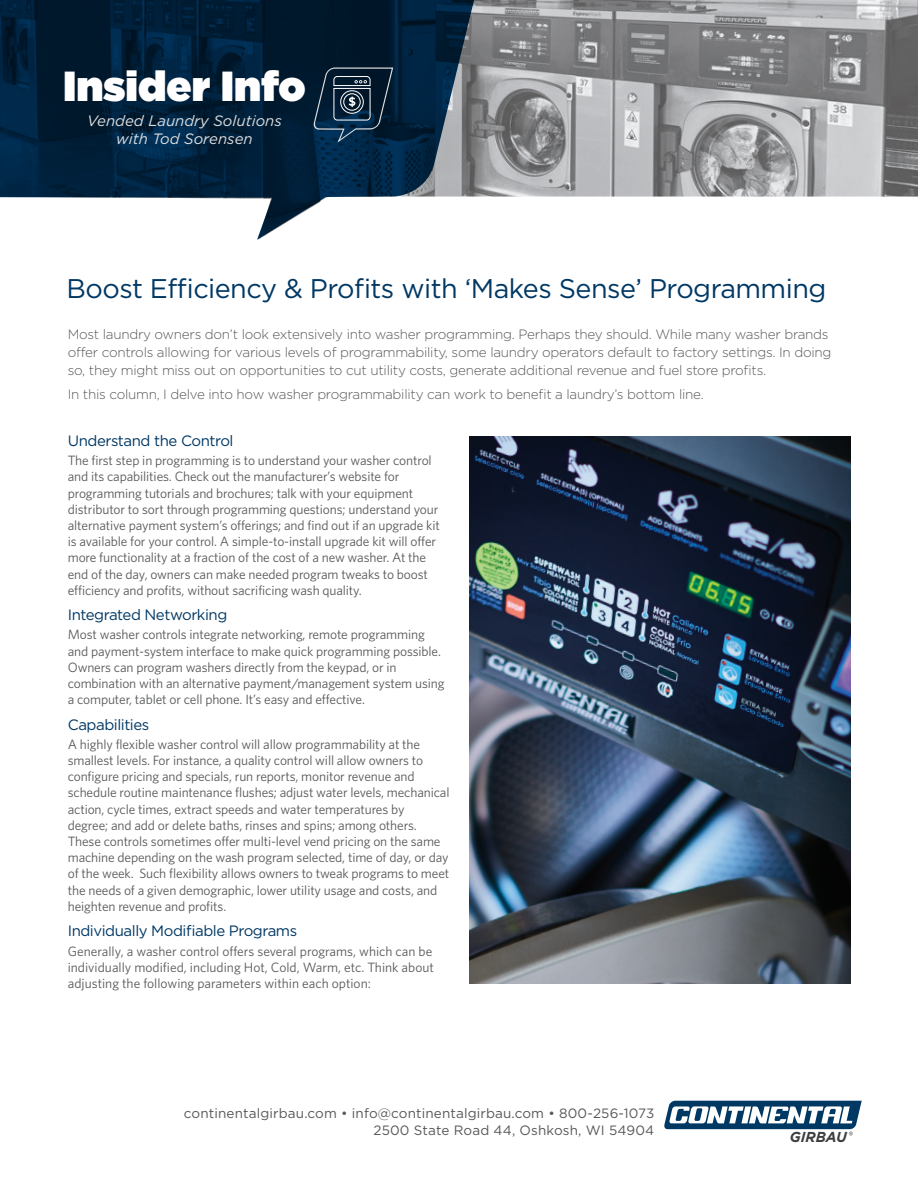
<style>
.page{position:relative;width:918px;height:1188px;background:#fff}
.page>*{position:absolute;margin:0;border:0;box-sizing:border-box;transform-origin:0 0}
.Market_Segment{font:900 42px "Gotham";color:#fff}
.Headline{font:27px "Gotham";letter-spacing:-.02em;color:#003864}
.subhead-body_copy{font:15px "Gotham";letter-spacing:-.03em;color:#003864}
.Market_Segment-2{font:italic 15px/18px "Gotham";color:#dcdddf;text-align:center}
.t1{font:italic 700 14.4px "Gotham";color:#3e3e3f}
.body_copy-no_indent{font:13.5px/16.2px "Whitney";letter-spacing:-.01em;color:#57585a}
.Text_-_1st_paragraph{font:300 13.5px/18px "Gotham";letter-spacing:-.02em;color:#57585a}
.Address_Copy{font:13.5px "Gotham";letter-spacing:.01em;color:#57585a}
</style>
<div class="page">
<img style="left:509px;top:0;width:409px;height:197px">
<svg style="left:0;top:0;width:509px;height:240px"></svg>
<svg style="left:664px;top:1101px;width:198px;height:35px"></svg>
<svg style="left:304px;top:67px;width:93px;height:77px;background:#173248"></svg>
<img style="left:470px;top:437px;width:380px;height:547px">
<p class="Market_Segment" style="left:63px;top:62px;width:244px">Insider Info</p>
<p class="Market_Segment-2" style="left:87px;top:112px;width:196px">Vended Laundry Solutions with Tod Sorensen</p>
<p class="Headline" style="left:67px;top:273px;width:761px">Boost Efficiency &amp; Profits with ‘Makes Sense’ Programming</p>
<p class="Text_-_1st_paragraph" style="left:68px;top:325px;width:765px">Most laundry owners don’t look extensively into washer programming. Perhaps they should. While many washer brands offer controls allowing for various levels of programmability, some laundry operators default to factory settings. In doing so, they might miss out on opportunities to cut utility costs, generate additional revenue and fuel store profits.</p>
<p class="Text_-_1st_paragraph" style="left:68px;top:386px;width:638px">In this column, I delve into how washer programmability can work to benefit a laundry’s bottom line.</p>
<p class="subhead-body_copy" style="left:68px;top:432px;width:167px">Understand the Control</p>
<p class="body_copy-no_indent" style="left:68px;top:452px;width:374px">The first step in programming is to understand your washer control and its capabilities. Check out the manufacturer’s website for programming tutorials and brochures; talk with your equipment distributor to sort through programming questions; understand your alternative payment system’s offerings; and find out if an upgrade kit is available for your control. A simple-to-install upgrade kit will offer more functionality at a fraction of the cost of a new washer. At the end of the day, owners can make needed program tweaks to boost efficiency and profits, without sacrificing wash quality.</p>
<p class="subhead-body_copy" style="left:68px;top:607px;width:161px">Integrated Networking</p>
<p class="body_copy-no_indent" style="left:68px;top:626px;width:378px">Most washer controls integrate networking, remote programming and payment-system interface to make quick programming possible.<br>Owners can program washers directly from the keypad, or in combination with an alternative payment/management system using a computer, tablet or cell phone. It’s easy and effective.</p>
<p class="subhead-body_copy" style="left:68px;top:716px;width:83px">Capabilities</p>
<p class="body_copy-no_indent" style="left:68px;top:736px;width:383px">A highly flexible washer control will allow programmability at the smallest levels. For instance, a quality control will allow owners to configure pricing and specials, run reports, monitor revenue and schedule routine maintenance flushes; adjust water levels, mechanical action, cycle times, extract speeds and water temperatures by<br>degree; and add or delete baths, rinses and spins; among others.<br>These controls sometimes offer multi-level vend pricing on the same machine depending on the wash program selected, time of day, or day of the week. Such flexibility allows owners to tweak programs to meet the needs of a given demographic, lower utility usage and costs, and heighten revenue and profits.</p>
<p class="subhead-body_copy" style="left:68px;top:923px;width:231px">Individually Modifiable Programs</p>
<p class="body_copy-no_indent" style="left:68px;top:942px;width:368px;text-align:justify">Generally, a washer control offers several programs, which can be individually modified, including Hot, Cold, Warm, etc. Think about adjusting the following parameters within each option:</p>
<p class="Address_Copy" style="left:184px;top:1106px;width:472px">continentalgirbau.com • info@continentalgirbau.com • 800-256-1073</p>
<p class="Address_Copy" style="left:374px;top:1122px;width:282px">2500 State Road 44, Oshkosh, WI 54904</p>
<p class="t1" style="left:790px;top:1128px;width:58px">GIRBAU</p>
</div>
